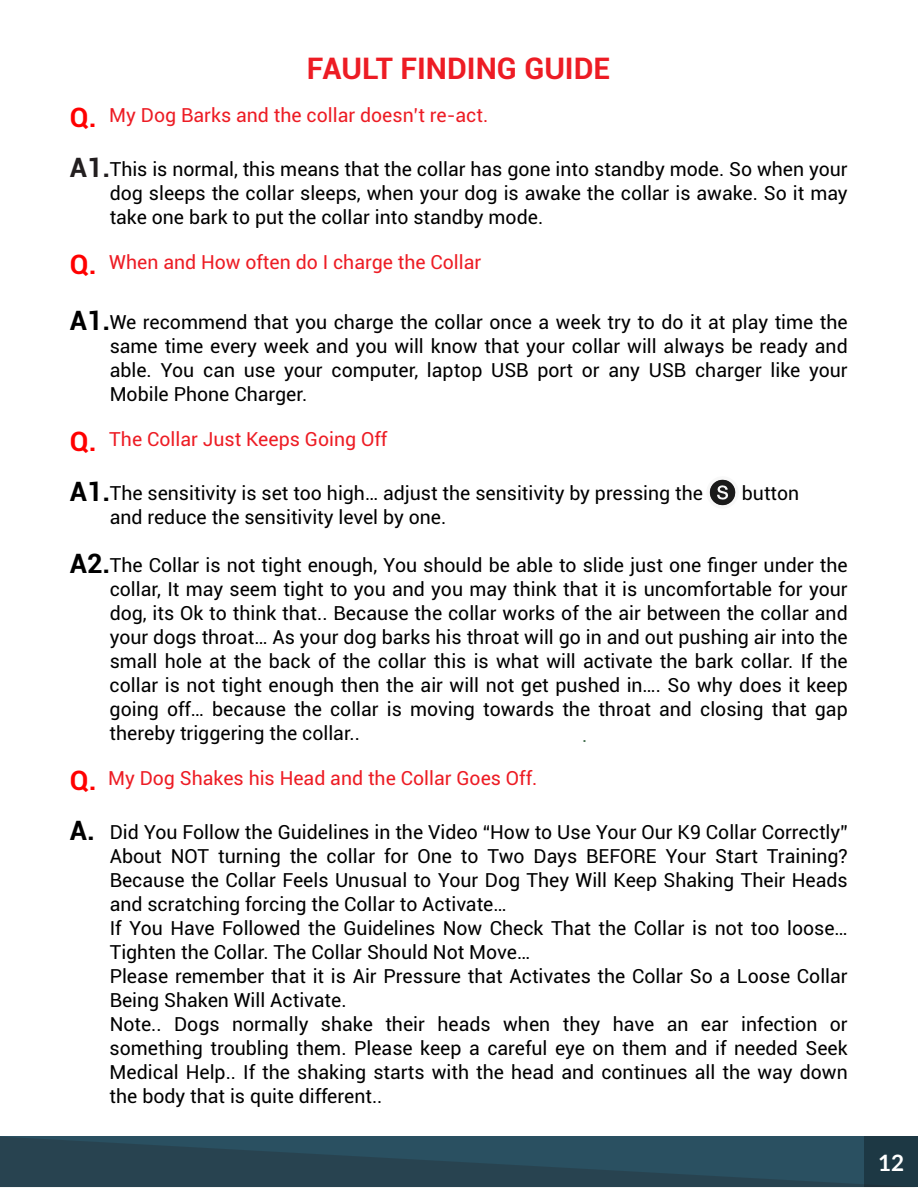
<style>
.page{position:relative;width:918px;height:1188px;background:#fff}
.page>*{position:absolute;margin:0;border:0;box-sizing:border-box;transform-origin:0 0}
.t1{font:700 30px "Roboto";color:#ed1c24}
.t2{font:700 27px "Roboto";color:#f00}
.t3{font:700 27px "Roboto";color:#000}
.t4{font:700 22.5px "Lato";color:#fff}
.t5{font:19.5px/24px "Roboto";color:#000;text-align:justify}
.t6{font:19.5px "Roboto";color:#ed1c24}
.t7{font:19.5px "Roboto";color:#436e4e}
.s1{font-weight:700;font-size:27px;color:#f00}
.s2{font-weight:700;font-size:27px;color:#231f20}
.s3{font-weight:700;font-size:27px}
</style>
<div class="page">
<svg style="left:709px;top:479px;width:27px;height:27px"></svg>
<svg style="left:0;top:1137px;width:918px;height:50px;background:#284856"></svg>
<h1 class="t1" style="left:307px;top:56px;width:305px">FAULT FINDING GUIDE</h1>
<p class="t6" style="left:70px;top:108px;width:420px"><span class="s1">Q.</span> My Dog Barks and the collar doesn’t re-act.</p>
<p class="t5" style="left:110px;top:159px;width:740px;text-indent:-40px"><span class="s2">A1.</span> This is normal, this means that the collar has gone into standby mode. So when your dog sleeps the collar sleeps, when your dog is awake the collar is awake. So it may take one bark to put the collar into standby mode.</p>
<p class="t6" style="left:70px;top:255px;width:413px"><span class="s1">Q.</span> When and How often do I charge the Collar</p>
<p class="t5" style="left:110px;top:312px;width:740px;text-indent:-40px"><span class="s3">A1.</span> We recommend that you charge the collar once a week try to do it at play time the same time every week and you will know that your collar will always be ready and able. You can use your computer, laptop USB port or any USB charger like your Mobile Phone Charger.</p>
<p class="t6" style="left:70px;top:432px;width:319px"><span class="s1">Q.</span> The Collar Just Keeps Going Off</p>
<p class="t5" style="left:70px;top:483px;width:635px"><span class="s3">A1.</span> The sensitivity is set too high… adjust the sensitivity by pressing the</p>
<p class="t5" style="left:742px;top:483px;width:59px">button</p>
<p class="t5" style="left:110px;top:507px;width:338px">and reduce the sensitivity level by one.</p>
<p class="t5" style="left:110px;top:555px;width:740px;text-indent:-40px"><span class="s3">A2.</span> The Collar is not tight enough, You should be able to slide just one finger under the collar, It may seem tight to you and you may think that it is uncomfortable for your dog, its Ok to think that.. Because the collar works of the air between the collar and your dogs throat… As your dog barks his throat will go in and out pushing air into the small hole at the back of the collar this is what will activate the bark collar. If the collar is not tight enough then the air will not get pushed in…. So why does it keep going off… because the collar is moving towards the throat and closing that gap thereby triggering the collar..</p>
<h2 class="t2" style="left:70px;top:769px;width:28px">Q.</h2>
<p class="t7" style="left:582px;top:727px;width:7px">.</p>
<p class="t6" style="left:108px;top:771px;width:431px">My Dog Shakes his Head and the Collar Goes Off.</p>
<h2 class="t3" style="left:70px;top:819px;width:27px">A.</h2>
<p class="t5" style="left:110px;top:822px;width:740px;text-align:left">Did You Follow the Guidelines in the Video “How to Use Your Our K9 Collar Correctly” About NOT turning the collar for One to Two Days BEFORE Your Start Training?<br>Because the Collar Feels Unusual to Your Dog They Will Keep Shaking Their Heads and scratching forcing the Collar to Activate…<br>If You Have Followed the Guidelines Now Check That the Collar is not too loose… Tighten the Collar. The Collar Should Not Move…<br>Please remember that it is Air Pressure that Activates the Collar So a Loose Collar Being Shaken Will Activate.<br>Note.. Dogs normally shake their heads when they have an ear infection or something troubling them. Please keep a careful eye on them and if needed Seek Medical Help.. If the shaking starts with the head and continues all the way down the body that is quite different..</p>
<p class="t4" style="left:878px;top:1153px;width:28px">12</p>
</div>
